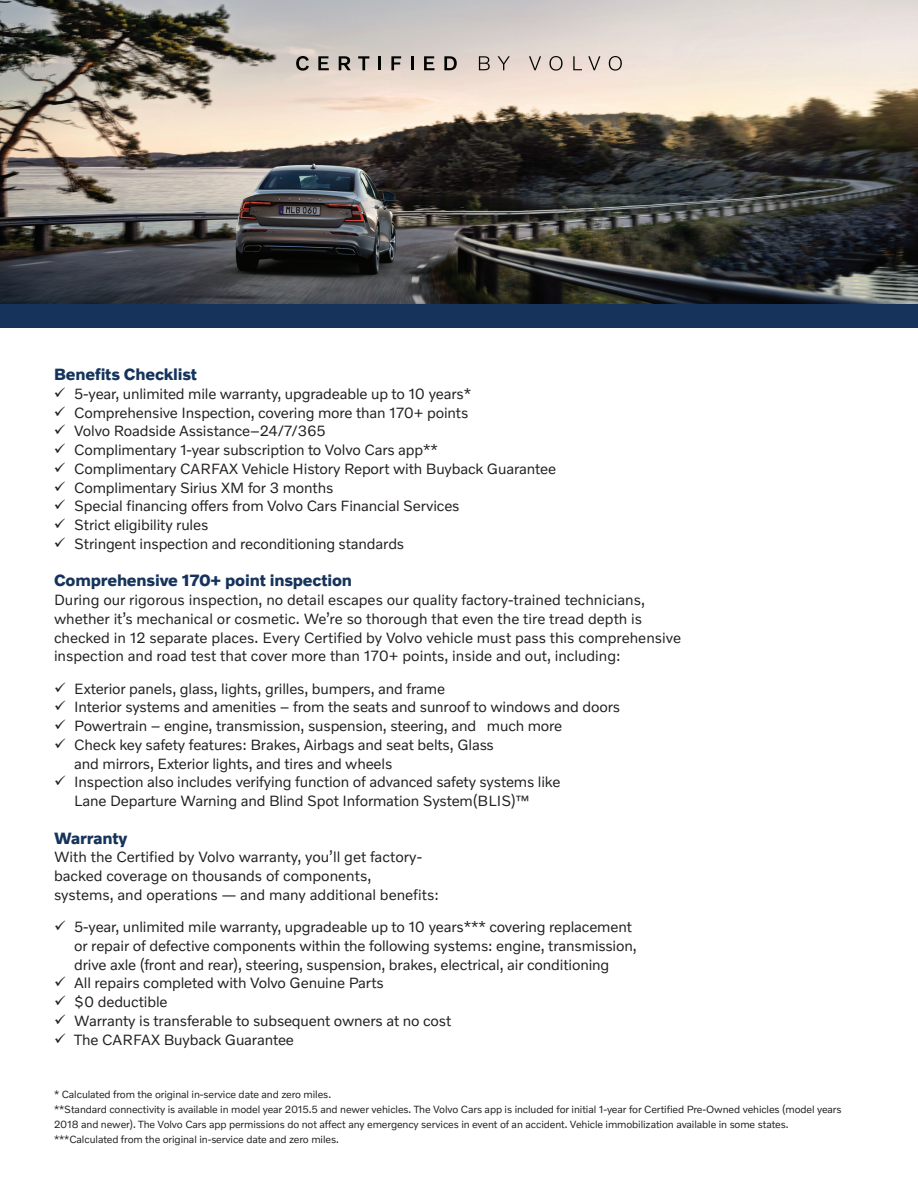
<style>
.page{position:relative;width:918px;height:1188px;background:#fff}
.page>*{position:absolute;margin:0;border:0;box-sizing:border-box;transform-origin:0 0}
.t1{font:700 16.5px "Volvo Novum";letter-spacing:-.01em;color:#16345b}
.t2{font:15px/18.8px "Volvo Novum";letter-spacing:-.01em;color:#231f20}
.t3{font:10.5px/15px "Volvo Novum";letter-spacing:-.01em;color:#231f20}
</style>
<div class="page">
<img style="left:0;top:0;width:918px;height:305px">
<svg style="left:296px;top:56px;width:13px;height:15px"></svg>
<svg style="left:318px;top:56px;width:11px;height:14px"></svg>
<svg style="left:339px;top:56px;width:12px;height:14px"></svg>
<svg style="left:358px;top:56px;width:11px;height:14px"></svg>
<hr style="left:378px;top:56px;width:3px;height:14px;background:#040503">
<svg style="left:391px;top:56px;width:10px;height:14px"></svg>
<svg style="left:411px;top:56px;width:2px;height:14px"></svg>
<svg style="left:424px;top:56px;width:11px;height:14px"></svg>
<svg style="left:444px;top:56px;width:13px;height:14px"></svg>
<svg style="left:479px;top:56px;width:11px;height:14px"></svg>
<svg style="left:498px;top:56px;width:12px;height:14px"></svg>
<svg style="left:529px;top:56px;width:12px;height:14px"></svg>
<svg style="left:549px;top:56px;width:14px;height:15px"></svg>
<svg style="left:573px;top:56px;width:9px;height:14px"></svg>
<svg style="left:588px;top:56px;width:12px;height:14px"></svg>
<svg style="left:609px;top:56px;width:13px;height:15px"></svg>
<div style="left:0;top:305px;width:918px;height:23px;background:#16345b"></div>
<p class="t1" style="left:54px;top:364px;width:145px">Benefits Checklist</p>
<p class="t2" style="left:74px;top:384px;width:483px">5-year, unlimited mile warranty, upgradeable up to 10 years* Comprehensive Inspection, covering more than 170+ points<br>Volvo Roadside Assistance–24/7/365<br>Complimentary 1-year subscription to Volvo Cars app**<br>Complimentary CARFAX Vehicle History Report with Buyback Guarantee Complimentary Sirius XM for 3 months<br>Special financing offers from Volvo Cars Financial Services<br>Strict eligibility rules<br>Stringent inspection and reconditioning standards</p>
<p class="t1" style="left:54px;top:570px;width:300px">Comprehensive 170+ point inspection</p>
<p class="t2" style="left:54px;top:590px;width:629px">During our rigorous inspection, no detail escapes our quality factory-trained technicians, whether it’s mechanical or cosmetic. We’re so thorough that even the tire tread depth is checked in 12 separate places. Every Certified by Volvo vehicle must pass this comprehensive inspection and road test that cover more than 170+ points, inside and out, including:</p>
<p class="t2" style="left:74px;top:678px;width:548px">Exterior panels, glass, lights, grilles, bumpers, and frame<br>Interior systems and amenities – from the seats and sunroof to windows and doors Powertrain – engine, transmission, suspension, steering, and much more<br>Check key safety features: Brakes, Airbags and seat belts, Glass<br>and mirrors, Exterior lights, and tires and wheels<br>Inspection also includes verifying function of advanced safety systems like<br>Lane Departure Warning and Blind Spot Information System(BLIS)™</p>
<p class="t1" style="left:54px;top:827px;width:75px">Warranty</p>
<p class="t2" style="left:54px;top:847px;width:387px">With the Certified by Volvo warranty, you’ll get factory&shy;backed coverage on thousands of components,<br>systems, and operations — and many additional benefits:</p>
<p class="t2" style="left:74px;top:917px;width:564px">5-year, unlimited mile warranty, upgradeable up to 10 years*** covering replacement or repair of defective components within the following systems: engine, transmission, drive axle (front and rear), steering, suspension, brakes, electrical, air conditioning<br>All repairs completed with Volvo Genuine Parts<br>$0 deductible<br>Warranty is transferable to subsequent owners at no cost<br>The CARFAX Buyback Guarantee</p>
<p class="t3" style="left:54px;top:1086px;width:789px">* Calculated from the original in-service date and zero miles.<br>**Standard connectivity is available in model year 2015.5 and newer vehicles. The Volvo Cars app is included for initial 1-year for Certified Pre-Owned vehicles (model years 2018 and newer). The Volvo Cars app permissions do not affect any emergency services in event of an accident. Vehicle immobilization available in some states. ***Calculated from the original in-service date and zero miles.</p>
</div>
